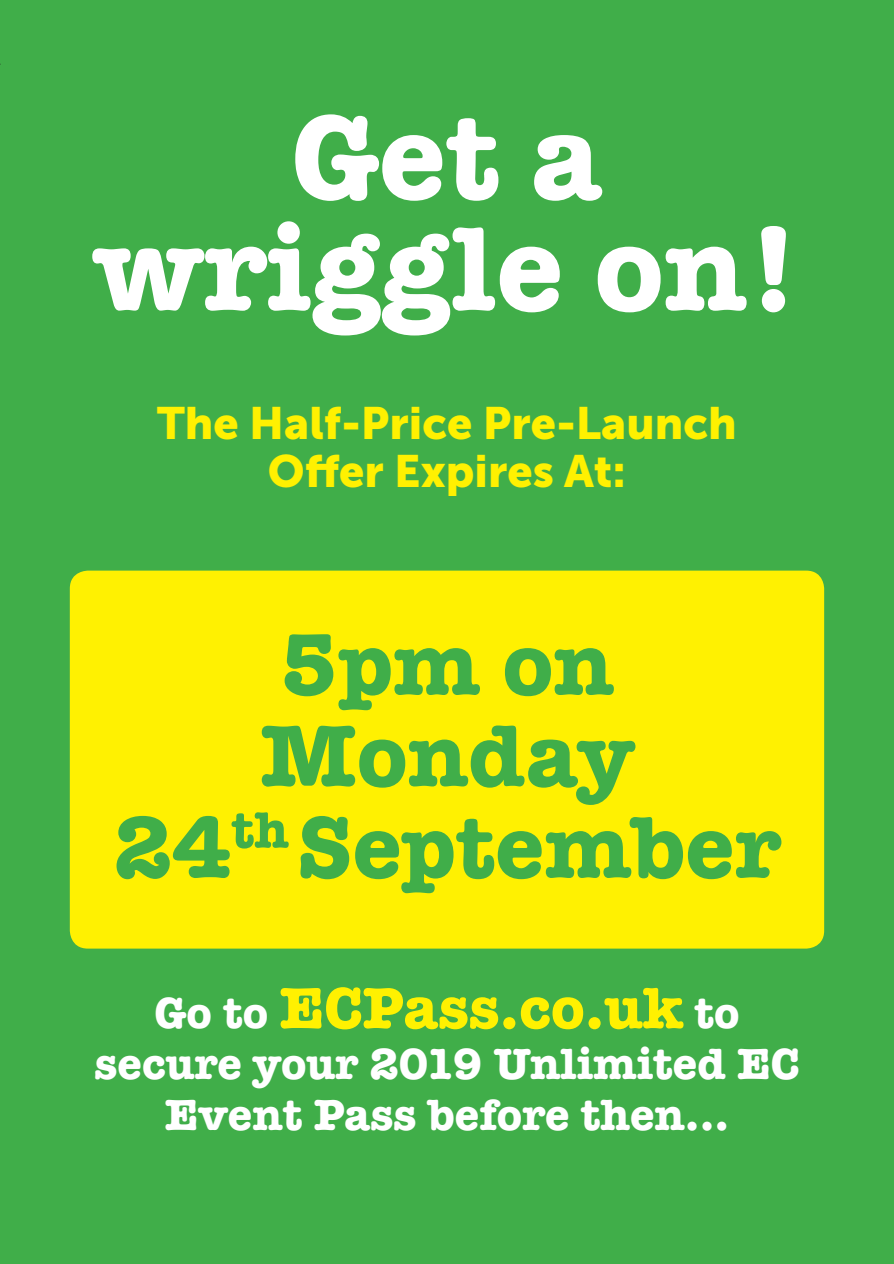
<style>
.page{position:relative;width:894px;height:1264px;background:#40ae49}
.page>*{position:absolute;margin:0;border:0;box-sizing:border-box;transform-origin:0 0}
.t1{font:700 123px/111.6px "American Typewriter";color:#fff;text-align:center}
.t2{font:700 90px/91.5px "American Typewriter";color:#40ae49;text-align:center}
.t3{font:700 60px "American Typewriter";color:#fff101}
.t4{font:700 45px/51px "American Typewriter";color:#fff;text-align:center}
.t5{font:45px/48px "Museo Sans 900";color:#fff101;text-align:center}
.s1{font-size:45px;color:#fff}
</style>
<div class="page">
<div style="left:70px;top:570px;width:754px;height:378px;background:#fff101;border-radius:18px"></div>
<h1 class="t1" style="left:93px;top:96px;width:708px">Get a wriggle on!</h1>
<p class="t5" style="left:157px;top:399px;width:581px">The Half-Price Pre-Launch<br>Offer Expires At:</p>
<h2 class="t2" style="left:113px;top:614px;width:668px">5pm on<br>Monday<br>24<sup>th</sup> September</h2>
<h3 class="t3" style="left:155px;top:956px;width:586px"><span class="s1">Go to</span> ECPass.co.uk <span class="s1">to</span></h3>
<p class="t4" style="left:94px;top:1036px;width:706px">secure your 2019 Unlimited EC<br>Event Pass before then...</p>
</div>
